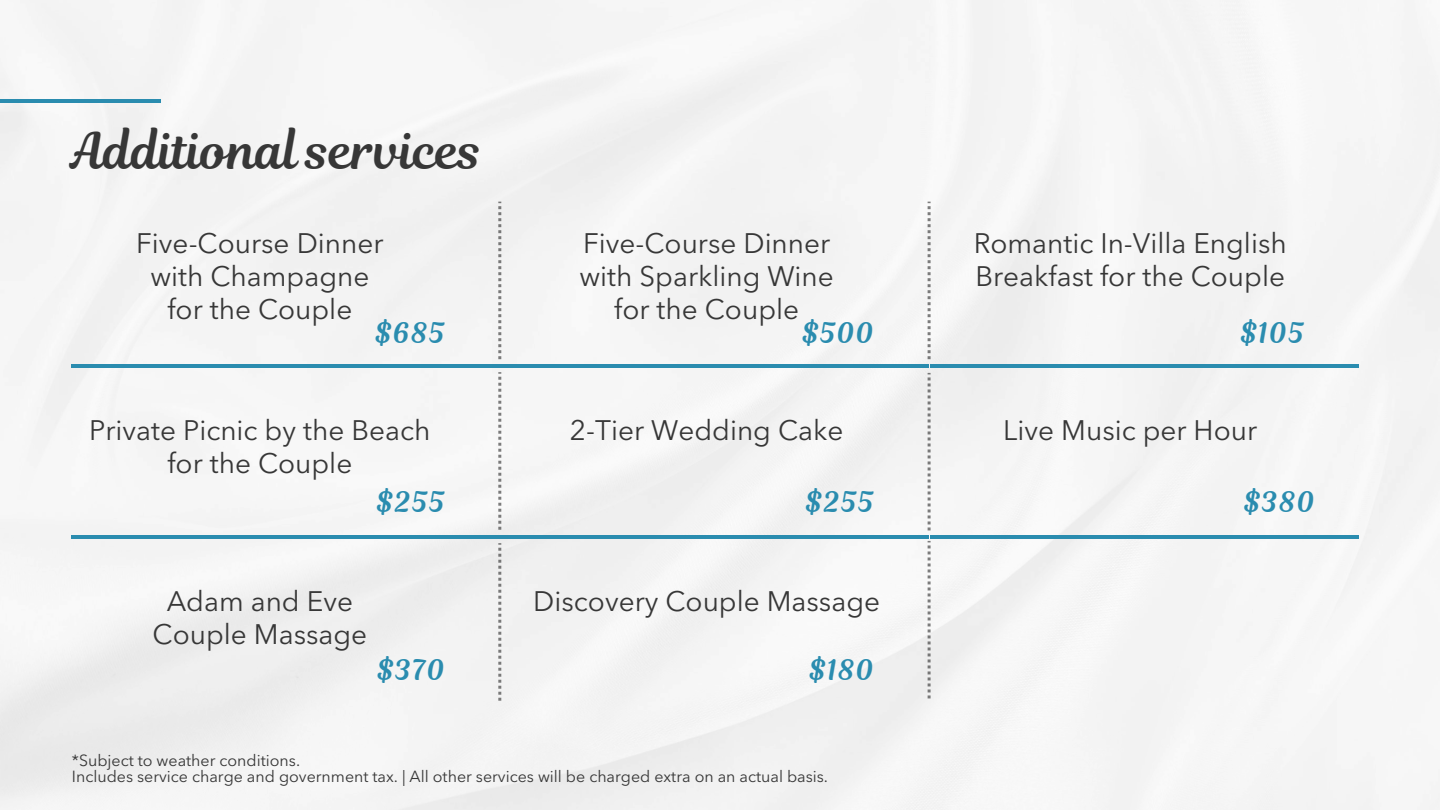
<style>
.page{position:relative;width:1440px;height:810px;background:#f4f4f4}
.page>*{position:absolute;margin:0;border:0;box-sizing:border-box;transform-origin:0 0}
.t1{font:50px "RTL Romman Regular";color:#373737}
.t2{font:28px/33px "Avenir Next LT Pro";color:#373737;text-align:center}
.t3{font:28px "RTL Romman Regular";letter-spacing:.04em;color:#2a8caf}
.t4{font:16px/15.8px "Avenir Next LT Pro";color:#373737}
</style>
<div class="page">
<hr style="left:0;top:99px;width:160px;height:4px;background:#2a8caf">
<hr style="left:72px;top:364px;width:428px;height:4px;background:#2a8caf">
<svg style="left:498px;top:202px;width:3px;height:157px"></svg>
<hr style="left:501px;top:364px;width:428px;height:4px;background:#2a8caf">
<hr style="left:931px;top:364px;width:428px;height:4px;background:#2a8caf">
<svg style="left:928px;top:202px;width:3px;height:157px"></svg>
<svg style="left:498px;top:372px;width:3px;height:158px"></svg>
<svg style="left:928px;top:373px;width:3px;height:157px"></svg>
<hr style="left:71px;top:535px;width:428px;height:4px;background:#2a8caf">
<hr style="left:500px;top:535px;width:428px;height:4px;background:#2a8caf">
<hr style="left:930px;top:535px;width:428px;height:4px;background:#2a8caf">
<svg style="left:498px;top:543px;width:3px;height:158px"></svg>
<svg style="left:928px;top:541px;width:3px;height:157px"></svg>
<h1 class="t1" style="left:71px;top:116px;width:413px">Additional services</h1>
<p class="t2" style="left:136px;top:230px;width:249px">Five-Course Dinner with Champagne for the Couple</p>
<p class="t3" style="left:375px;top:313px;width:71px">$685</p>
<p class="t2" style="left:89px;top:417px;width:343px">Private Picnic by the Beach for the Couple</p>
<p class="t3" style="left:377px;top:483px;width:70px">$255</p>
<p class="t2" style="left:153px;top:588px;width:216px">Adam and Eve<br>Couple Massage</p>
<p class="t2" style="left:579px;top:230px;width:256px">Five-Course Dinner with Sparkling Wine for the Couple</p>
<p class="t3" style="left:802px;top:313px;width:73px">$500</p>
<p class="t2" style="left:570px;top:417px;width:275px">2-Tier Wedding Cake</p>
<p class="t3" style="left:806px;top:483px;width:70px">$255</p>
<p class="t2" style="left:533px;top:588px;width:348px">Discovery Couple Massage</p>
<p class="t3" style="left:377px;top:650px;width:69px">$370</p>
<p class="t3" style="left:809px;top:650px;width:66px">$180</p>
<p class="t4" style="left:72px;top:754px;width:758px">*Subject to weather conditions.<br>Includes service charge and government tax. | All other services will be charged extra on an actual basis.</p>
<p class="t2" style="left:974px;top:230px;width:315px;text-align:left">Romantic In-Villa English<br>Breakfast for the Couple</p>
<p class="t3" style="left:1240px;top:313px;width:65px">$105</p>
<p class="t2" style="left:1003px;top:417px;width:255px">Live Music per Hour</p>
<p class="t3" style="left:1244px;top:483px;width:72px">$380</p>
</div>
